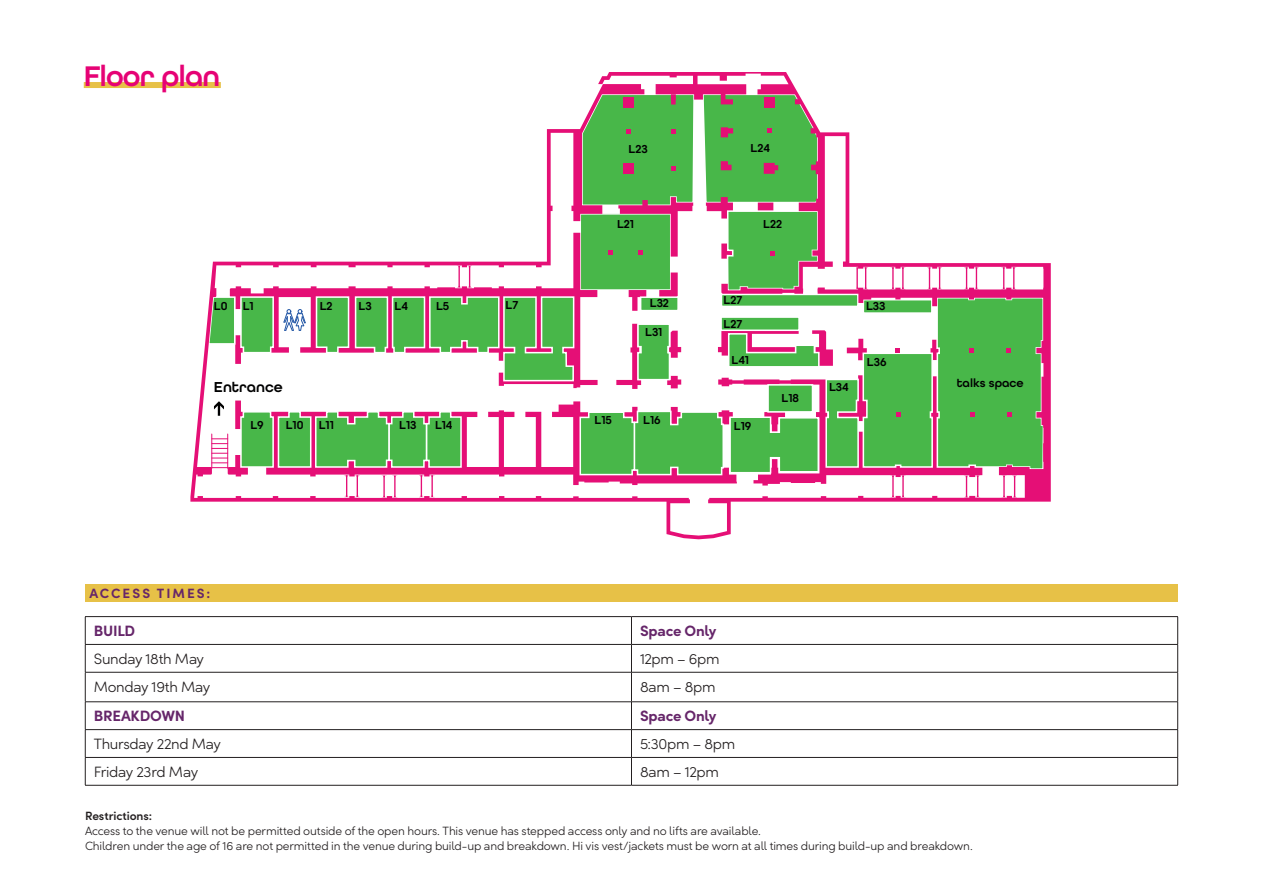
<style>
.page{position:relative;width:1263px;height:893px;background:#fff}
.page>*{position:absolute;margin:0;border:0;box-sizing:border-box;transform-origin:0 0}
.t1{font:600 30px "All Round Gothic";letter-spacing:-.03em;color:#e60275}
.t2{font:600 15.3px "All Round Gothic";color:#000001}
.t3{font:300 15px "Sofia Pro";letter-spacing:-.02em;color:#231f20}
.t4{font:700 15px "Sofia Pro";letter-spacing:-.015em;color:#66266a}
.t5{font:700 13.5px "Sofia Pro";letter-spacing:.15em;color:#66266a}
.t6{font:600 12.15px "All Round Gothic";color:#000001}
.t7{font:300 12px/15px "Sofia Pro";letter-spacing:-.01em;color:#231f20}
.t8{font:600 12px "Sofia Pro";letter-spacing:-.005em;color:#231f20}
</style>
<div class="page">
<svg style="left:190px;top:72px;width:861px;height:467px"></svg>
<div style="left:85px;top:584px;width:1093px;height:17px;background:#e7c147"></div>
<hr style="left:85px;top:616px;width:546px;height:1px;background:#231f20">
<hr style="left:631px;top:616px;width:547px;height:1px;background:#231f20">
<hr style="left:85px;top:644px;width:546px;height:1px;background:#231f20">
<svg style="left:85px;top:617px;width:1px;height:55px"></svg>
<hr style="left:631px;top:644px;width:547px;height:1px;background:#231f20">
<svg style="left:631px;top:617px;width:1px;height:55px"></svg>
<svg style="left:1177px;top:617px;width:1px;height:55px"></svg>
<hr style="left:85px;top:672px;width:546px;height:1px;background:#231f20">
<hr style="left:85px;top:672px;width:1px;height:30px;background:#231f20">
<hr style="left:631px;top:672px;width:547px;height:1px;background:#231f20">
<hr style="left:631px;top:672px;width:1px;height:30px;background:#231f20">
<hr style="left:1177px;top:672px;width:1px;height:30px;background:#231f20">
<hr style="left:85px;top:701px;width:546px;height:1px;background:#231f20">
<hr style="left:631px;top:701px;width:547px;height:1px;background:#231f20">
<hr style="left:85px;top:729px;width:546px;height:1px;background:#231f20">
<hr style="left:631px;top:729px;width:547px;height:1px;background:#231f20">
<hr style="left:85px;top:757px;width:546px;height:1px;background:#231f20">
<svg style="left:85px;top:702px;width:1px;height:83px"></svg>
<hr style="left:631px;top:757px;width:547px;height:1px;background:#231f20">
<svg style="left:631px;top:702px;width:1px;height:83px"></svg>
<svg style="left:1177px;top:702px;width:1px;height:83px"></svg>
<hr style="left:85px;top:785px;width:546px;height:1px;background:#231f20">
<hr style="left:631px;top:785px;width:547px;height:1px;background:#231f20">
<div style="left:84px;top:82px;width:137px;height:6px;background:#e7c147"></div>
<h1 class="t1" style="left:84px;top:59px;width:138px">Floor plan</h1>
<p class="t6" style="left:628px;top:142px;width:21px">L23</p>
<p class="t6" style="left:617px;top:216px;width:18px">L21</p>
<p class="t6" style="left:751px;top:141px;width:21px">L24</p>
<p class="t6" style="left:763px;top:216px;width:20px">L22</p>
<p class="t6" style="left:650px;top:296px;width:21px">L32</p>
<p class="t6" style="left:723px;top:293px;width:20px">L27</p>
<p class="t6" style="left:214px;top:299px;width:41px">L0 L1</p>
<p class="t6" style="left:320px;top:299px;width:14px">L2</p>
<p class="t6" style="left:358px;top:299px;width:15px">L3</p>
<p class="t6" style="left:395px;top:299px;width:15px">L4</p>
<p class="t6" style="left:505px;top:297px;width:14px">L7</p>
<p class="t6" style="left:436px;top:299px;width:15px">L5</p>
<p class="t6" style="left:866px;top:299px;width:21px">L33</p>
<p class="t2" style="left:214px;top:377px;width:70px">Entrance</p>
<p class="t6" style="left:250px;top:417px;width:15px">L9</p>
<p class="t6" style="left:286px;top:417px;width:19px">L10</p>
<p class="t6" style="left:319px;top:417px;width:17px">L11</p>
<p class="t6" style="left:399px;top:417px;width:19px">L13</p>
<p class="t6" style="left:435px;top:417px;width:19px">L14</p>
<p class="t6" style="left:645px;top:325px;width:19px">L31</p>
<p class="t6" style="left:595px;top:413px;width:19px">L15</p>
<p class="t6" style="left:643px;top:413px;width:19px">L16</p>
<p class="t6" style="left:723px;top:317px;width:20px">L27</p>
<p class="t6" style="left:731px;top:352px;width:19px">L41</p>
<p class="t6" style="left:734px;top:419px;width:19px">L19</p>
<p class="t6" style="left:782px;top:391px;width:19px">L18</p>
<p class="t6" style="left:829px;top:380px;width:21px">L34</p>
<p class="t6" style="left:867px;top:355px;width:21px">L36</p>
<p class="t5" style="left:89px;top:582px;width:123px">ACCESS TIMES:</p>
<p class="t4" style="left:94px;top:619px;width:43px">BUILD</p>
<p class="t4" style="left:640px;top:619px;width:78px">Space Only</p>
<p class="t3" style="left:94px;top:648px;width:112px">Sunday 18th May</p>
<p class="t3" style="left:640px;top:648px;width:81px">12pm – 6pm</p>
<p class="t3" style="left:94px;top:675px;width:118px">Monday 19th May</p>
<p class="t3" style="left:640px;top:675px;width:77px">8am – 8pm</p>
<p class="t4" style="left:94px;top:704px;width:93px">BREAKDOWN</p>
<p class="t4" style="left:640px;top:704px;width:78px">Space Only</p>
<p class="t3" style="left:94px;top:733px;width:129px">Thursday 22nd May</p>
<p class="t3" style="left:640px;top:733px;width:97px">5:30pm – 8pm</p>
<p class="t3" style="left:94px;top:761px;width:106px">Friday 23rd May</p>
<p class="t3" style="left:640px;top:761px;width:80px">8am – 12pm</p>
<p class="t6" style="left:957px;top:376px;width:68px">talks space</p>
<p class="t8" style="left:85px;top:807px;width:68px">Restrictions:</p>
<p class="t7" style="left:85px;top:823px;width:889px">Access to the venue will not be permitted outside of the open hours. This venue has stepped access only and no lifts are available.<br>Children under the age of 16 are not permitted in the venue during build-up and breakdown. Hi vis vest/jackets must be worn at all times during build-up and breakdown.</p>
</div>
